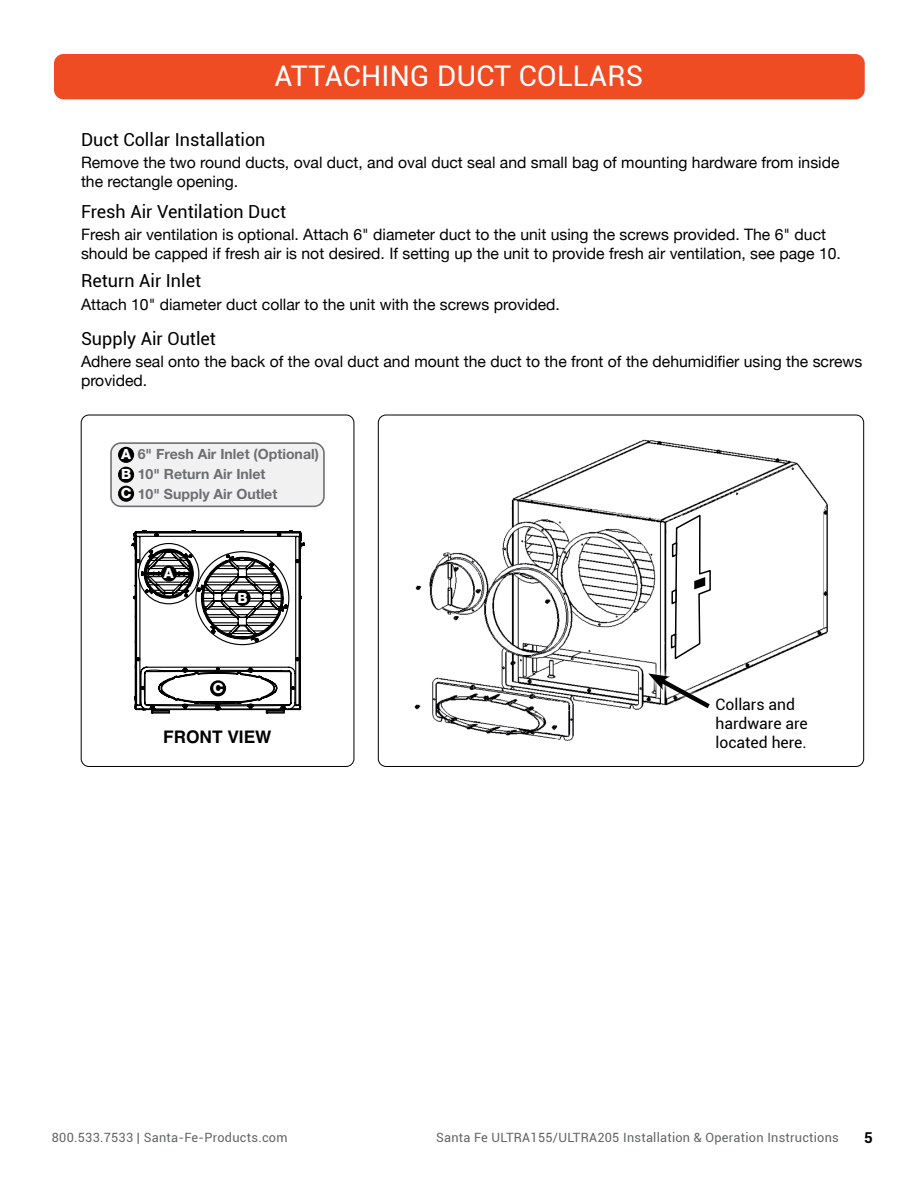
<style>
.page{position:relative;width:918px;height:1188px;background:#fff}
.page>*{position:absolute;margin:0;border:0;box-sizing:border-box;transform-origin:0 0}
.t1{font:28.5px "Roboto";letter-spacing:.01em;color:#fff}
.t2{font:18px "Roboto";color:#000}
.t3{font:700 17.25px "Helvetica";color:#000}
.t4{font:15.75px/18.9px "Helvetica Neue";color:#000}
.t5{font:15.75px/18.9px "Roboto";color:#000}
.t6{font:700 15px "Roboto";color:#000}
.t7{font:700 14.1px/19.6px "Helvetica Neue";color:#6d6e71}
.t8{font:800 14.1px/20.2px "Helvetica Neue";color:#fff}
.t9{font:12.75px "Roboto";letter-spacing:.02em;color:#636466}
</style>
<div class="page">
<div style="left:81px;top:415px;width:273px;height:352px;border:1px solid #000;border-radius:8px"></div>
<div style="left:54px;top:54px;width:811px;height:45px;background:#f04c24;border-radius:9px"></div>
<svg style="left:131px;top:530px;width:174px;height:184px"></svg>
<div style="left:111px;top:443px;width:213px;height:63px;background:#f1f1f2;border-radius:10px"></div>
<div style="left:110px;top:442px;width:215px;height:65px;border:2px solid #6d6e71;border-radius:10px"></div>
<div style="left:118px;top:447px;width:16px;height:16px;background:#000;border-radius:50%"></div>
<div style="left:118px;top:467px;width:16px;height:16px;background:#000;border-radius:50%"></div>
<div style="left:118px;top:486px;width:16px;height:16px;background:#000;border-radius:50%"></div>
<div style="left:161px;top:566px;width:16px;height:16px;background:#000;border-radius:50%"></div>
<div style="left:235px;top:590px;width:16px;height:16px;background:#000;border-radius:50%"></div>
<div style="left:210px;top:680px;width:16px;height:16px;background:#000;border-radius:50%"></div>
<img style="left:414px;top:439px;width:414px;height:302px">
<svg style="left:641px;top:666px;width:76px;height:50px"></svg>
<svg style="left:648px;top:513px;width:67px;height:199px"></svg>
<h1 class="t1" style="left:274px;top:56px;width:370px">ATTACHING DUCT COLLARS</h1>
<p class="t2" style="left:81px;top:127px;width:186px">Duct Collar Installation</p>
<p class="t4" style="left:81px;top:154px;width:760px">Remove the two round ducts, oval duct, and oval duct seal and small bag of mounting hardware from inside the rectangle opening.</p>
<p class="t2" style="left:81px;top:199px;width:207px">Fresh Air Ventilation Duct</p>
<p class="t4" style="left:81px;top:226px;width:761px">Fresh air ventilation is optional. Attach 6" diameter duct to the unit using the screws provided. The 6" duct should be capped if fresh air is not desired. If setting up the unit to provide fresh air ventilation, see page 10.</p>
<p class="t2" style="left:81px;top:268px;width:122px">Return Air Inlet</p>
<p class="t4" style="left:81px;top:295px;width:481px">Attach 10" diameter duct collar to the unit with the screws provided.</p>
<p class="t2" style="left:81px;top:326px;width:137px">Supply Air Outlet</p>
<p class="t4" style="left:81px;top:353px;width:783px">Adhere seal onto the back of the oval duct and mount the duct to the front of the dehumidifier using the screws provided.</p>
<p class="t7" style="left:138px;top:445px;width:183px">6" Fresh Air Inlet (Optional)<br>10" Return Air Inlet<br>10" Supply Air Outlet</p>
<p class="t8" style="left:121px;top:444px;width:12px">A<br>B</p>
<p class="t8" style="left:121px;top:483px;width:12px">C</p>
<p class="t8" style="left:164px;top:563px;width:11px">A</p>
<p class="t8" style="left:237px;top:587px;width:12px">B</p>
<p class="t8" style="left:213px;top:678px;width:12px">C</p>
<p class="t3" style="left:163px;top:723px;width:110px">FRONT VIEW</p>
<p class="t5" style="left:715px;top:694px;width:94px">Collars and hardware are located here.</p>
<p class="t9" style="left:52px;top:1129px;width:237px">800.533.7533 | Santa-Fe-Products.com</p>
<p class="t9" style="left:436px;top:1129px;width:404px">Santa Fe ULTRA155/ULTRA205 Installation &amp; Operation Instructions</p>
<p class="t6" style="left:864px;top:1127px;width:10px">5</p>
</div>
